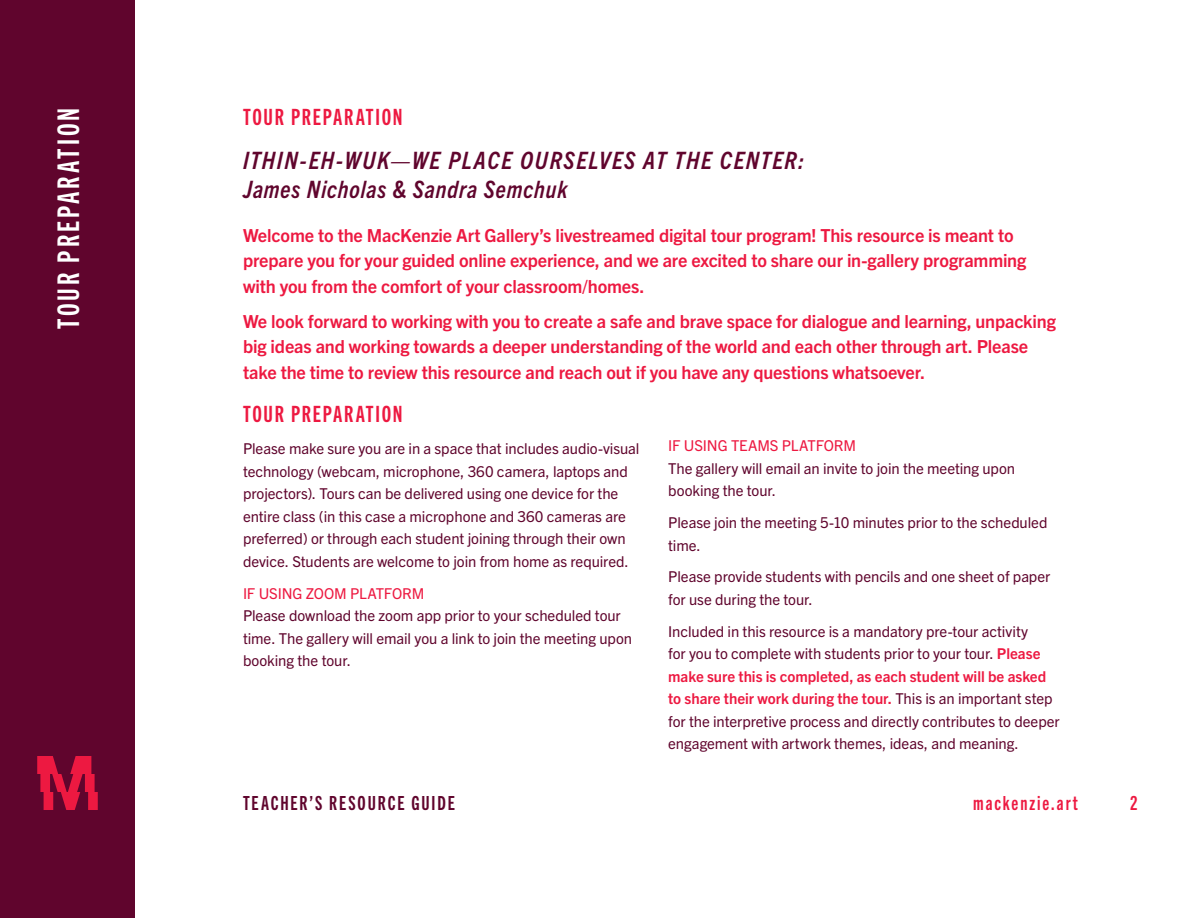
<style>
.page{position:relative;width:1188px;height:918px;background:#fff}
.page>*{position:absolute;margin:0;border:0;box-sizing:border-box;transform-origin:0 0}
.t1{font:30px "Trade Gothic Next LT Pro Bd Cm";letter-spacing:.095em;color:#fff}
.t2{font:italic 700 condensed 24px/28.8px "Trade Gothic Next LT Pro";letter-spacing:.05em;color:#60052d}
.t3{font:22.5px "Trade Gothic Next LT Pro Bd Cm";letter-spacing:.075em;color:#ed1941}
.t4{font:19.5px "Trade Gothic Next LT Pro Bd Cm";letter-spacing:.095em;color:#60052d}
.t5{font:19.5px "Trade Gothic Next LT Pro Bd Cm";letter-spacing:.1em;color:#ed1941}
.t6{font:700 18px/25.5px "Trade Gothic Next LT Pro";letter-spacing:-.01em;color:#ed1941}
.t7{font:15px/22.5px "Trade Gothic Next LT Pro";letter-spacing:-.005em;color:#60052d}
.t8{font:15px "Trade Gothic Next LT Pro";letter-spacing:-.01em;color:#ed1941}
.s1{font-weight:700;color:#ed1941}
</style>
<div class="page">
<div style="left:0;top:0;width:135px;height:918px;background:#60052d"></div>
<svg style="left:37px;top:756px;width:61px;height:54px"></svg>
<h1 class="t1" style="left:48px;top:329px;width:223px;rotate:-90deg">TOUR PREPARATION</h1>
<h3 class="t3" style="left:243px;top:102px;width:161px">TOUR PREPARATION</h3>
<h2 class="t2" style="left:243px;top:144px;width:563px">ITHIN-EH-WUK—WE PLACE OURSELVES AT THE CENTER:<br>James Nicholas &amp; Sandra Semchuk</h2>
<p class="t6" style="left:243px;top:221px;width:785px">Welcome to the MacKenzie Art Gallery’s livestreamed digital tour program! This resource is meant to prepare you for your guided online experience, and we are excited to share our in-gallery programming with you from the comfort of your classroom/homes.</p>
<p class="t6" style="left:243px;top:307px;width:815px">We look forward to working with you to create a safe and brave space for dialogue and learning, unpacking big ideas and working towards a deeper understanding of the world and each other through art. Please take the time to review this resource and reach out if you have any questions whatsoever.</p>
<h3 class="t3" style="left:243px;top:399px;width:161px">TOUR PREPARATION</h3>
<p class="t7" style="left:243px;top:437px;width:398px">Please make sure you are in a space that includes audio-visual technology (webcam, microphone, 360 camera, laptops and projectors). Tours can be delivered using one device for the entire class (in this case a microphone and 360 cameras are preferred) or through each student joining through their own device. Students are welcome to join from home as required.</p>
<p class="t8" style="left:243px;top:583px;width:183px">IF USING ZOOM PLATFORM</p>
<p class="t7" style="left:243px;top:604px;width:391px">Please download the zoom app prior to your scheduled tour time. The gallery will email you a link to join the meeting upon booking the tour.</p>
<p class="t8" style="left:668px;top:435px;width:189px">IF USING TEAMS PLATFORM</p>
<p class="t7" style="left:668px;top:456px;width:349px">The gallery will email an invite to join the meeting upon booking the tour.</p>
<p class="t7" style="left:668px;top:510px;width:381px">Please join the meeting 5-10 minutes prior to the scheduled time.</p>
<p class="t7" style="left:668px;top:565px;width:384px">Please provide students with pencils and one sheet of paper for use during the tour.</p>
<p class="t7" style="left:668px;top:619px;width:393px">Included in this resource is a mandatory pre-tour activity<br>for you to complete with students prior to your tour. <span class="s1">Please make sure this is completed, as each student will be asked to share their work during the tour.</span> This is an important step for the interpretive process and directly contributes to deeper engagement with artwork themes, ideas, and meaning.</p>
<h3 class="t4" style="left:243px;top:790px;width:213px">TEACHER’S RESOURCE GUIDE</h3>
<h3 class="t5" style="left:973px;top:790px;width:106px">mackenzie.art</h3>
<h3 class="t5" style="left:1130px;top:790px;width:9px">2</h3>
</div>
